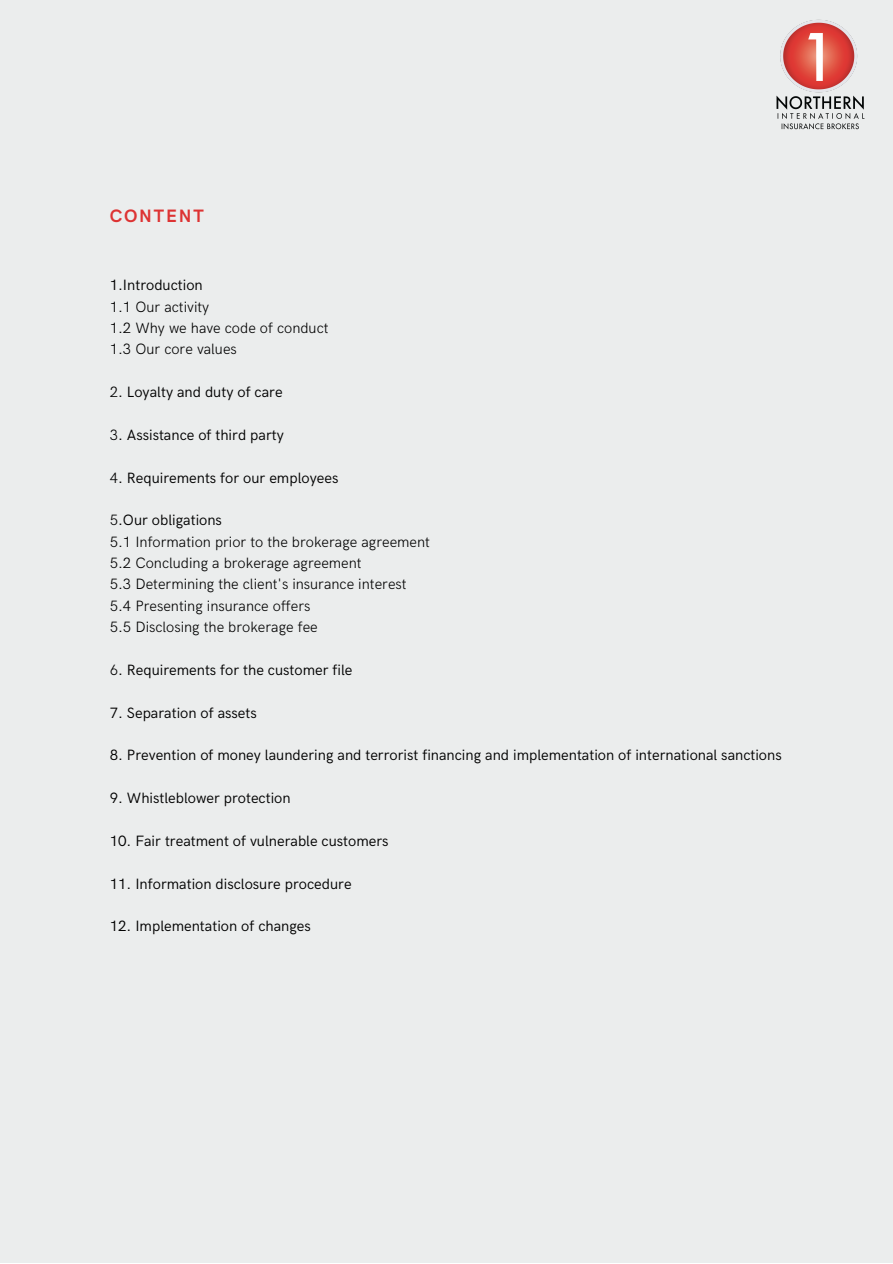
<style>
.page{position:relative;width:893px;height:1264px;background:#fff}
.page>*{position:absolute;margin:0;border:0;box-sizing:border-box;transform-origin:0 0}
.t1{font:700 18px "HK Grotesk";letter-spacing:.1em;color:#d33}
.t2{font:15px "HK Grotesk";color:#000}
.t3{font:300 15px/21.3px "HK Grotesk";color:#000}
.s1{font-weight:300}
.s2{font-weight:400}
</style>
<div class="page">
<div style="left:0;top:0;width:892px;height:1262px;background:#ebeded"></div>
<img style="left:776px;top:19px;width:89px;height:111px">
<p class="t1" style="left:110px;top:206px;width:95px">CONTENT</p>
<p class="t2" style="left:110px;top:277px;width:95px">1.Introduction</p>
<p class="t3" style="left:110px;top:296px;width:220px">1.1 Our activity<br>1.2 Why we have code of conduct<br>1.3 Our core values</p>
<p class="t2" style="left:110px;top:383px;width:174px"><span class="s1">2</span>. Loyalty and duty of care</p>
<p class="t2" style="left:110px;top:426px;width:176px"><span class="s1">3</span>. Assistance of third party</p>
<p class="t2" style="left:110px;top:469px;width:230px"><span class="s1">4</span>. Requirements for our employees</p>
<p class="t3" style="left:110px;top:510px;width:322px">5<span class="s2">.Our obligations<br></span>5.1 Information prior to the brokerage agreement 5.2 Concluding a brokerage agreement<br>5.3 Determining the client's insurance interest 5.4 Presenting insurance offers<br>5.5 Disclosing the brokerage fee</p>
<p class="t2" style="left:110px;top:661px;width:244px"><span class="s1">6</span>. Requirements for the customer file</p>
<p class="t2" style="left:110px;top:704px;width:149px">7. Separation of assets</p>
<p class="t2" style="left:110px;top:746px;width:673px">8. Prevention of money laundering and terrorist financing and implementation of international sanctions</p>
<p class="t2" style="left:110px;top:789px;width:182px">9. Whistleblower protection</p>
<p class="t2" style="left:110px;top:832px;width:280px">10. Fair treatment of vulnerable customers</p>
<p class="t2" style="left:110px;top:875px;width:243px">11. Information disclosure procedure</p>
<p class="t2" style="left:110px;top:917px;width:203px">12. Implementation of changes</p>
</div>
